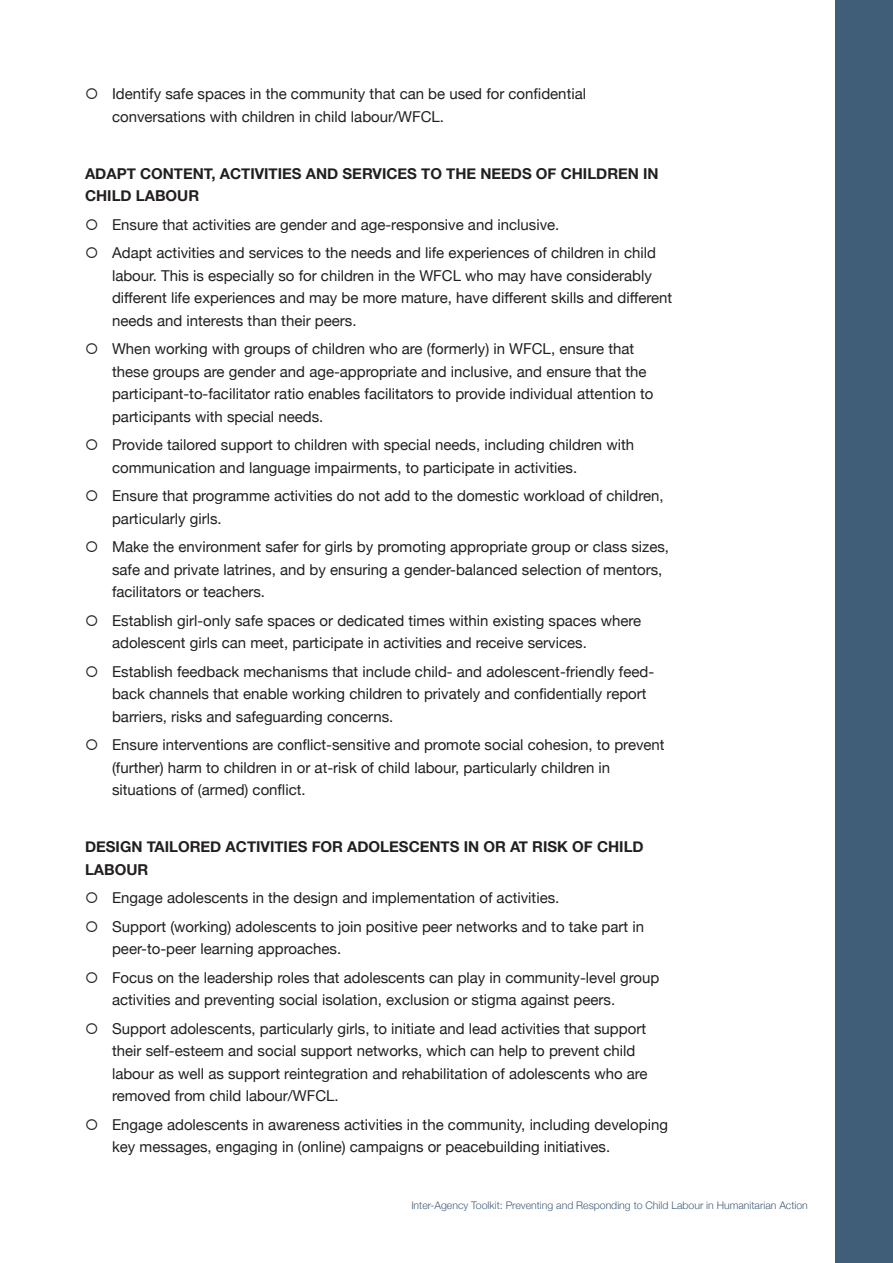
<style>
.page{position:relative;width:893px;height:1263px;background:#fff}
.page>*{position:absolute;margin:0;border:0;box-sizing:border-box;transform-origin:0 0}
.t1{font:15px/22.5px "Helvetica Neue";color:#231f20}
.tussenkopje_zwart{font:700 15px/22.5px "Helvetica Neue";color:#231f20}
.t2{font:300 10.5px "Helvetica Neue";color:#415e78}
</style>
<div class="page">
<div style="left:836px;top:0;width:57px;height:1263px;background:#415e78"></div>
<p class="t1" style="left:112px;top:84px;width:476px">Identify safe spaces in the community that can be used for confidential conversations with children in child labour/WFCL.</p>
<p class="tussenkopje_zwart" style="left:85px;top:163px;width:575px">ADAPT CONTENT, ACTIVITIES AND SERVICES TO THE NEEDS OF CHILDREN IN<br>CHILD LABOUR</p>
<p class="t1" style="left:112px;top:214px;width:449px">Ensure that activities are gender and age-responsive and inclusive.</p>
<p class="t1" style="left:112px;top:243px;width:562px">Adapt activities and services to the needs and life experiences of children in child labour. This is especially so for children in the WFCL who may have considerably different life experiences and may be more mature, have different skills and different needs and interests than their peers.</p>
<p class="t1" style="left:112px;top:339px;width:543px">When working with groups of children who are (formerly) in WFCL, ensure that these groups are gender and age-appropriate and inclusive, and ensure that the participant-to-facilitator ratio enables facilitators to provide individual attention to participants with special needs.</p>
<p class="t1" style="left:112px;top:435px;width:524px">Provide tailored support to children with special needs, including children with communication and language impairments, to participate in activities.</p>
<p class="t1" style="left:112px;top:486px;width:553px">Ensure that programme activities do not add to the domestic workload of children, particularly girls.</p>
<p class="t1" style="left:112px;top:537px;width:559px">Make the environment safer for girls by promoting appropriate group or class sizes, safe and private latrines, and by ensuring a gender-balanced selection of mentors, facilitators or teachers.</p>
<p class="t1" style="left:112px;top:610px;width:531px">Establish girl-only safe spaces or dedicated times within existing spaces where adolescent girls can meet, participate in activities and receive services.</p>
<p class="t1" style="left:112px;top:661px;width:544px">Establish feedback mechanisms that include child- and adolescent-friendly feed&shy;back channels that enable working children to privately and confidentially report barriers, risks and safeguarding concerns.</p>
<p class="t1" style="left:112px;top:735px;width:554px">Ensure interventions are conflict-sensitive and promote social cohesion, to prevent (further) harm to children in or at-risk of child labour, particularly children in situations of (armed) conflict.</p>
<p class="tussenkopje_zwart" style="left:85px;top:836px;width:560px">DESIGN TAILORED ACTIVITIES FOR ADOLESCENTS IN OR AT RISK OF CHILD<br>LABOUR</p>
<p class="t1" style="left:112px;top:888px;width:449px">Engage adolescents in the design and implementation of activities.</p>
<p class="t1" style="left:112px;top:916px;width:534px">Support (working) adolescents to join positive peer networks and to take part in peer-to-peer learning approaches.</p>
<p class="t1" style="left:112px;top:967px;width:549px">Focus on the leadership roles that adolescents can play in community-level group activities and preventing social isolation, exclusion or stigma against peers.</p>
<p class="t1" style="left:112px;top:1018px;width:537px">Support adolescents, particularly girls, to initiate and lead activities that support their self-esteem and social support networks, which can help to prevent child labour as well as support reintegration and rehabilitation of adolescents who are removed from child labour/WFCL.</p>
<p class="t1" style="left:112px;top:1114px;width:557px">Engage adolescents in awareness activities in the community, including developing key messages, engaging in (online) campaigns or peacebuilding initiatives.</p>
<p class="t2" style="left:411px;top:1197px;width:398px">Inter-Agency Toolkit: Preventing and Responding to Child Labour in Humanitarian Action</p>
</div>
